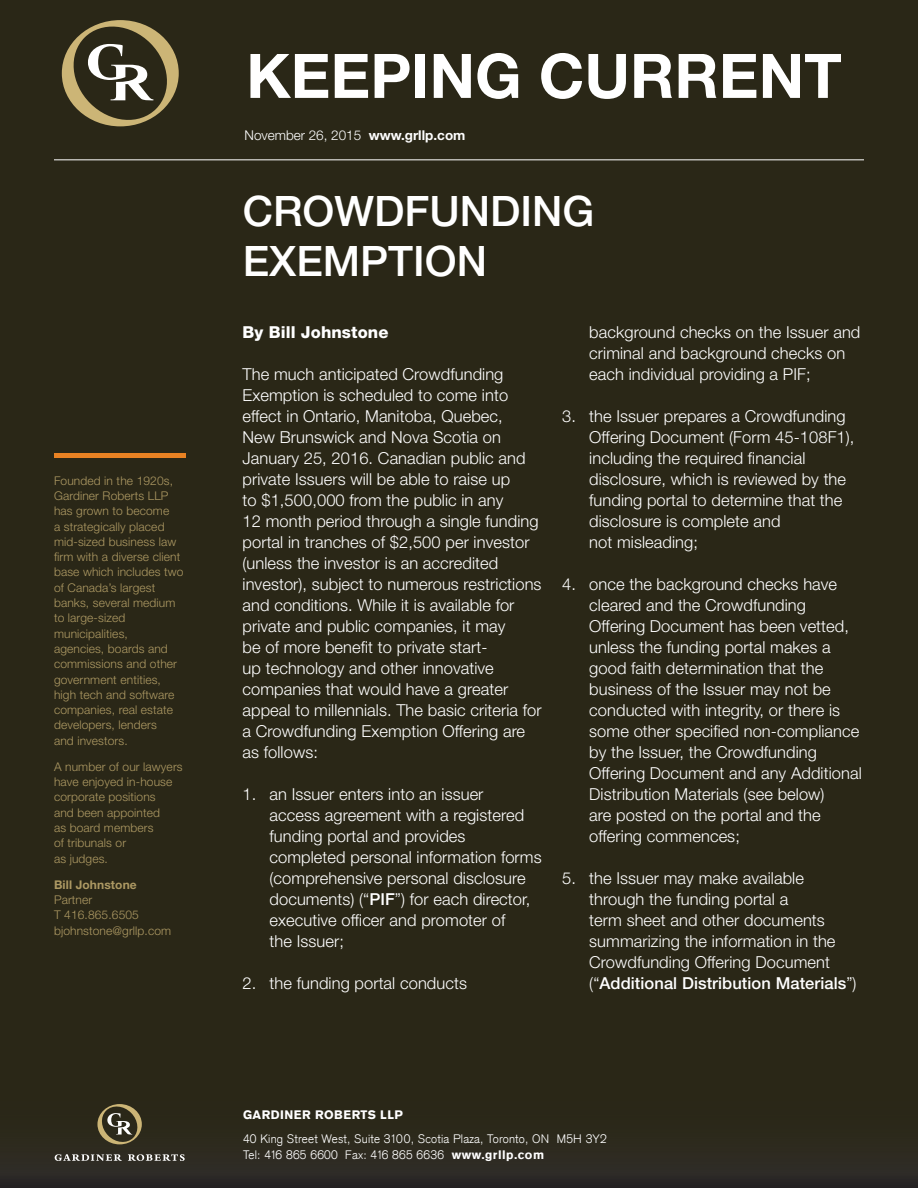
<style>
.page{position:relative;width:918px;height:1188px;background:#2a2717}
.page>*{position:absolute;margin:0;border:0;box-sizing:border-box;transform-origin:0 0}
.t1{font:700 61.5px "Helvetica Neue LT Std";color:#fff}
.t2{font:500 42px/50.4px "Helvetica Neue LT Std";color:#fff}
.t3{font:300 16.5px/21px "Helvetica Neue LT Std";letter-spacing:.005em;color:#fff}
.t4{font:800 16.5px "Helvetica Neue LT Std";letter-spacing:.005em;color:#fff}
.t5{font:300 13.5px "Helvetica Neue LT Std";color:#fff}
.t6{font:300 12px/15.3px "Helvetica Neue LT Std";letter-spacing:.01em;color:#ad9963}
.t7{font:300 12px/16.5px "Akzidenz Grotesk";letter-spacing:.02em;color:#fff}
.t8{font:900 12px "Akzidenz Grotesk";letter-spacing:.04em;color:#fff}
.t9{font:700 12px "Helvetica Neue LT Std";letter-spacing:.01em;color:#ad9963}
.s1{font-weight:700}
.s2{font-weight:500}
.s3{font-weight:900}
</style>
<div class="page">
<div style="left:0;top:1087px;width:918px;height:101px;background:#2b281c"></div>
<svg style="left:62px;top:20px;width:117px;height:106px"></svg>
<hr style="left:54px;top:159px;width:810px;height:1px;background:#fff">
<div style="left:54px;top:453px;width:132px;height:5px;background:#e98223"></div>
<svg style="left:97px;top:1104px;width:45px;height:40px"></svg>
<svg style="left:55px;top:1154px;width:67px;height:7px"></svg>
<svg style="left:128px;top:1154px;width:57px;height:7px"></svg>
<p class="t6" style="left:54px;top:472px;width:131px">Founded in the 1920s,<br>Gardiner Roberts LLP has grown to become<br>a strategically placed mid-sized business law firm with a diverse client base which includes two of Canada’s largest banks, several medium to large-sized municipalities,<br>agencies, boards and commissions and other government entities, high tech and software companies, real estate developers, lenders<br>and investors.</p>
<p class="t6" style="left:54px;top:759px;width:130px">A number of our lawyers have enjoyed in-house corporate positions<br>and been appointed<br>as board members<br>of tribunals or<br>as judges.</p>
<p class="t9" style="left:54px;top:877px;width:84px">Bill Johnstone</p>
<p class="t6" style="left:54px;top:892px;width:119px">Partner<br>T 416.865.6505 bjohnstone@grllp.com</p>
<h1 class="t1" style="left:246px;top:38px;width:597px">KEEPING CURRENT</h1>
<p class="t5" style="left:244px;top:127px;width:222px">November 26, 2015 <span class="s1">www.grllp.com</span></p>
<h2 class="t2" style="left:243px;top:186px;width:353px">CROWDFUNDING<br>EXEMPTION</h2>
<p class="t4" style="left:243px;top:322px;width:147px">By Bill Johnstone</p>
<p class="t3" style="left:243px;top:363px;width:301px">The much anticipated Crowdfunding Exemption is scheduled to come into effect in Ontario, Manitoba, Quebec,<br>New Brunswick and Nova Scotia on January 25, 2016. Canadian public and private Issuers will be able to raise up<br>to $1,500,000 from the public in any<br>12 month period through a single funding portal in tranches of $2,500 per investor (unless the investor is an accredited investor), subject to numerous restrictions and conditions. While it is available for private and public companies, it may<br>be of more benefit to private start-<br>up technology and other innovative companies that would have a greater appeal to millennials. The basic criteria for a Crowdfunding Exemption Offering are as follows:</p>
<p class="t3" style="left:270px;top:783px;width:274px;text-indent:-27px">1. an Issuer enters into an issuer<br>access agreement with a registered funding portal and provides completed personal information forms (comprehensive personal disclosure documents) (“<span class="s2">PIF</span>”) for each director, executive officer and promoter of<br>the Issuer;</p>
<p class="t3" style="left:243px;top:972px;width:226px">2. the funding portal conducts</p>
<p class="t3" style="left:589px;top:321px;width:273px">background checks on the Issuer and criminal and background checks on each individual providing a PIF;</p>
<p class="t3" style="left:589px;top:405px;width:267px;text-indent:-27px">3. the Issuer prepares a Crowdfunding<br>Offering Document (Form 45-108F1), including the required financial disclosure, which is reviewed by the funding portal to determine that the disclosure is complete and<br>not misleading;</p>
<p class="t3" style="left:589px;top:573px;width:274px;text-indent:-27px">4. once the background checks have cleared and the Crowdfunding Offering Document has been vetted, unless the funding portal makes a good faith determination that the business of the Issuer may not be conducted with integrity, or there is some other specified non-compliance by the Issuer, the Crowdfunding Offering Document and any Additional Distribution Materials (see below)<br>are posted on the portal and the offering commences;</p>
<p class="t3" style="left:589px;top:867px;width:269px;text-indent:-27px">5. the Issuer may make available through the funding portal a<br>term sheet and other documents summarizing the information in the Crowdfunding Offering Document (“<span class="s2">Additional Distribution Materials</span>”)</p>
<p class="t8" style="left:243px;top:1107px;width:162px">GARDINER ROBERTS LLP</p>
<p class="t7" style="left:243px;top:1130px;width:365px">40 King Street West, Suite 3100, Scotia Plaza, Toronto, ON M5H 3Y2<br>Tel: 416 865 6600 Fax: 416 865 6636 <span class="s3">www.grllp.com</span></p>
</div>
